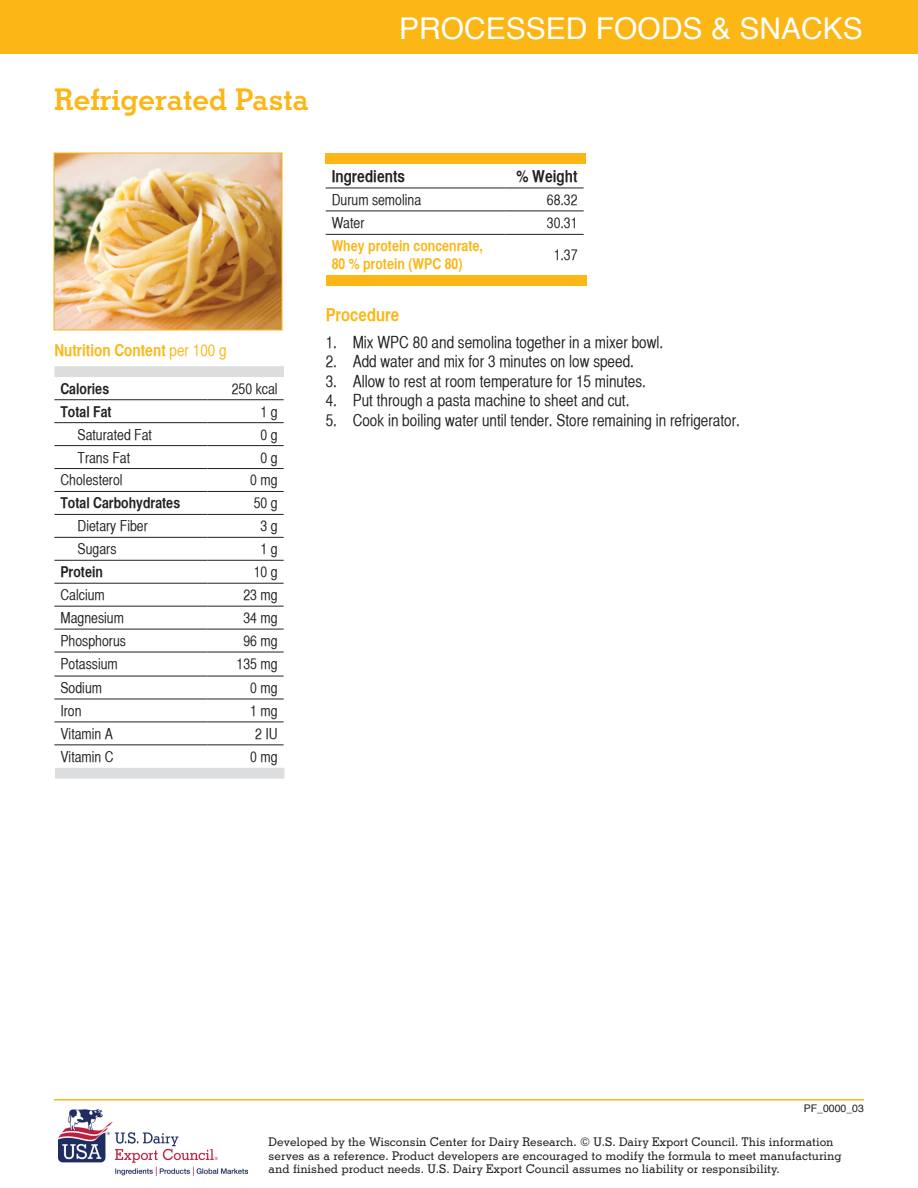
<style>
.page{position:relative;width:918px;height:1188px;background:#fff}
.page>*{position:absolute;margin:0;border:0;box-sizing:border-box;transform-origin:0 0}
.t1{font:30px "Helvetica";color:#fff}
.t2{font:700 30px "Stymie BT";color:#fcb615}
.t3{font:18px "Helvetica CY Bold";color:#fcb615}
.t4{font:16.5px "Helvetica CY Plain";color:#231f20}
.t5{font:16.5px "Helvetica CY Bold";color:#fcb615}
.t6{font:16.5px "Helvetica CY Bold";color:#231f20}
.t7{font:15px "Helvetica CY Plain";color:#231f20}
.t8{font:15px "Helvetica CY Bold";color:#231f20}
.t9{font:15px/18px "Helvetica CY Bold";color:#fcb615}
.t10{font:500 12px/13.5px "Stymie BT";color:#231f20}
.t11{font:10.5px "Helvetica";color:#231f20}
.s1{font-family:"Helvetica CY Plain"}
</style>
<div class="page">
<div style="left:0;top:0;width:918px;height:54px;background:#fcb615"></div>
<img style="left:56px;top:155px;width:224px;height:173px">
<div style="left:54px;top:153px;width:228px;height:177px;border:1px solid #fcb615"></div>
<hr style="left:326px;top:234px;width:180px;height:1px;background:#231f20">
<hr style="left:506px;top:234px;width:78px;height:1px;background:#231f20">
<hr style="left:326px;top:211px;width:180px;height:1px;background:#231f20">
<hr style="left:506px;top:211px;width:78px;height:1px;background:#231f20">
<hr style="left:326px;top:188px;width:180px;height:1px;background:#231f20">
<hr style="left:506px;top:188px;width:78px;height:1px;background:#231f20">
<hr style="left:54px;top:1099px;width:810px;height:2px;background:#fcb615">
<div style="left:326px;top:153px;width:260px;height:11px;background:#fcb615"></div>
<div style="left:326px;top:275px;width:260px;height:11px;background:#fcb615"></div>
<img style="left:58px;top:1110px;width:189px;height:66px">
<div style="left:54px;top:366px;width:230px;height:11px;background:#dcdddf"></div>
<hr style="left:54px;top:399px;width:153px;height:1px;background:#231f20">
<hr style="left:207px;top:399px;width:77px;height:1px;background:#231f20">
<hr style="left:54px;top:422px;width:153px;height:1px;background:#231f20">
<hr style="left:207px;top:422px;width:77px;height:1px;background:#231f20">
<hr style="left:54px;top:445px;width:153px;height:1px;background:#231f20">
<hr style="left:207px;top:445px;width:77px;height:1px;background:#231f20">
<hr style="left:54px;top:468px;width:153px;height:1px;background:#231f20">
<hr style="left:207px;top:468px;width:77px;height:1px;background:#231f20">
<hr style="left:54px;top:491px;width:153px;height:1px;background:#231f20">
<hr style="left:207px;top:491px;width:77px;height:1px;background:#231f20">
<hr style="left:54px;top:514px;width:153px;height:1px;background:#231f20">
<hr style="left:207px;top:514px;width:77px;height:1px;background:#231f20">
<hr style="left:54px;top:537px;width:153px;height:1px;background:#231f20">
<hr style="left:207px;top:537px;width:77px;height:1px;background:#231f20">
<hr style="left:54px;top:560px;width:153px;height:1px;background:#231f20">
<hr style="left:207px;top:560px;width:77px;height:1px;background:#231f20">
<hr style="left:54px;top:583px;width:153px;height:1px;background:#231f20">
<hr style="left:207px;top:583px;width:77px;height:1px;background:#231f20">
<hr style="left:54px;top:606px;width:153px;height:1px;background:#231f20">
<hr style="left:207px;top:606px;width:77px;height:1px;background:#231f20">
<hr style="left:54px;top:629px;width:153px;height:1px;background:#231f20">
<hr style="left:207px;top:629px;width:77px;height:1px;background:#231f20">
<hr style="left:54px;top:652px;width:153px;height:1px;background:#231f20">
<hr style="left:207px;top:652px;width:77px;height:1px;background:#231f20">
<hr style="left:54px;top:676px;width:153px;height:1px;background:#231f20">
<hr style="left:207px;top:676px;width:77px;height:1px;background:#231f20">
<hr style="left:54px;top:699px;width:153px;height:1px;background:#231f20">
<hr style="left:207px;top:699px;width:77px;height:1px;background:#231f20">
<hr style="left:54px;top:722px;width:153px;height:1px;background:#231f20">
<hr style="left:207px;top:722px;width:77px;height:1px;background:#231f20">
<hr style="left:54px;top:744px;width:153px;height:1px;background:#231f20">
<hr style="left:207px;top:744px;width:77px;height:1px;background:#231f20">
<div style="left:55px;top:768px;width:229px;height:11px;background:#dcdddf;border:2px solid #dcdddf"></div>
<p class="t2" style="left:54px;top:81px;width:256px">Refrigerated Pasta</p>
<p class="t1" style="left:399px;top:5px;width:465px">PROCESSED FOODS &amp; SNACKS</p>
<p class="t5" style="left:54px;top:340px;width:174px">Nutrition Content <span class="s1">per 100 g</span></p>
<p class="t8" style="left:60px;top:379px;width:50px">Calories</p>
<p class="t7" style="left:232px;top:380px;width:47px">250 kcal</p>
<p class="t8" style="left:60px;top:402px;width:53px">Total Fat</p>
<p class="t7" style="left:261px;top:403px;width:19px">1 g</p>
<p class="t7" style="left:78px;top:426px;width:76px">Saturated Fat</p>
<p class="t7" style="left:261px;top:426px;width:19px">0 g</p>
<p class="t7" style="left:78px;top:449px;width:54px">Trans Fat</p>
<p class="t7" style="left:261px;top:449px;width:19px">0 g</p>
<p class="t7" style="left:60px;top:472px;width:64px">Cholesterol</p>
<p class="t7" style="left:250px;top:472px;width:29px">0 mg</p>
<p class="t8" style="left:60px;top:494px;width:121px">Total Carbohydrates</p>
<p class="t7" style="left:254px;top:495px;width:25px">50 g</p>
<p class="t7" style="left:78px;top:518px;width:72px">Dietary Fiber</p>
<p class="t7" style="left:261px;top:518px;width:19px">3 g</p>
<p class="t7" style="left:78px;top:540px;width:40px">Sugars</p>
<p class="t7" style="left:261px;top:540px;width:19px">1 g</p>
<p class="t8" style="left:60px;top:563px;width:44px">Protein</p>
<p class="t7" style="left:254px;top:563px;width:25px">10 g</p>
<p class="t7" style="left:60px;top:586px;width:46px">Calcium</p>
<p class="t7" style="left:243px;top:586px;width:36px">23 mg</p>
<p class="t7" style="left:60px;top:609px;width:65px">Magnesium</p>
<p class="t7" style="left:243px;top:609px;width:36px">34 mg</p>
<p class="t7" style="left:60px;top:632px;width:67px">Phosphorus</p>
<p class="t7" style="left:243px;top:632px;width:36px">96 mg</p>
<p class="t7" style="left:60px;top:655px;width:59px">Potassium</p>
<p class="t7" style="left:237px;top:655px;width:43px">135 mg</p>
<p class="t7" style="left:60px;top:679px;width:43px">Sodium</p>
<p class="t7" style="left:250px;top:679px;width:29px">0 mg</p>
<p class="t7" style="left:60px;top:702px;width:23px">Iron</p>
<p class="t7" style="left:250px;top:702px;width:29px">1 mg</p>
<p class="t7" style="left:60px;top:725px;width:54px">Vitamin A</p>
<p class="t7" style="left:255px;top:725px;width:24px">2 IU</p>
<p class="t7" style="left:60px;top:748px;width:55px">Vitamin C</p>
<p class="t7" style="left:250px;top:748px;width:29px">0 mg</p>
<p class="t6" style="left:332px;top:166px;width:75px">Ingredients</p>
<p class="t6" style="left:516px;top:166px;width:63px">% Weight</p>
<p class="t7" style="left:332px;top:191px;width:91px">Durum semolina</p>
<p class="t7" style="left:547px;top:191px;width:32px">68.32</p>
<p class="t7" style="left:332px;top:214px;width:34px">Water</p>
<p class="t7" style="left:547px;top:214px;width:32px">30.31</p>
<p class="t9" style="left:332px;top:237px;width:153px">Whey protein concenrate,<br>80 % protein (WPC 80)</p>
<p class="t7" style="left:554px;top:246px;width:25px">1.37</p>
<p class="t3" style="left:326px;top:303px;width:75px">Procedure</p>
<p class="t4" style="left:326px;top:332px;width:339px">1. Mix WPC 80 and semolina together in a mixer bowl.</p>
<p class="t4" style="left:326px;top:352px;width:310px">2. Add water and mix for 3 minutes on low speed.</p>
<p class="t4" style="left:326px;top:371px;width:322px">3. Allow to rest at room temperature for 15 minutes.</p>
<p class="t4" style="left:326px;top:391px;width:305px">4. Put through a pasta machine to sheet and cut.</p>
<p class="t4" style="left:326px;top:410px;width:416px">5. Cook in boiling water until tender. Store remaining in refrigerator.</p>
<p class="t11" style="left:804px;top:1100px;width:62px">PF_0000_03</p>
<p class="t10" style="left:269px;top:1135px;width:575px">Developed by the Wisconsin Center for Dairy Research. © U.S. Dairy Export Council. This information serves as a reference. Product developers are encouraged to modify the formula to meet manufacturing and finished product needs. U.S. Dairy Export Council assumes no liability or responsibility.</p>
</div>
